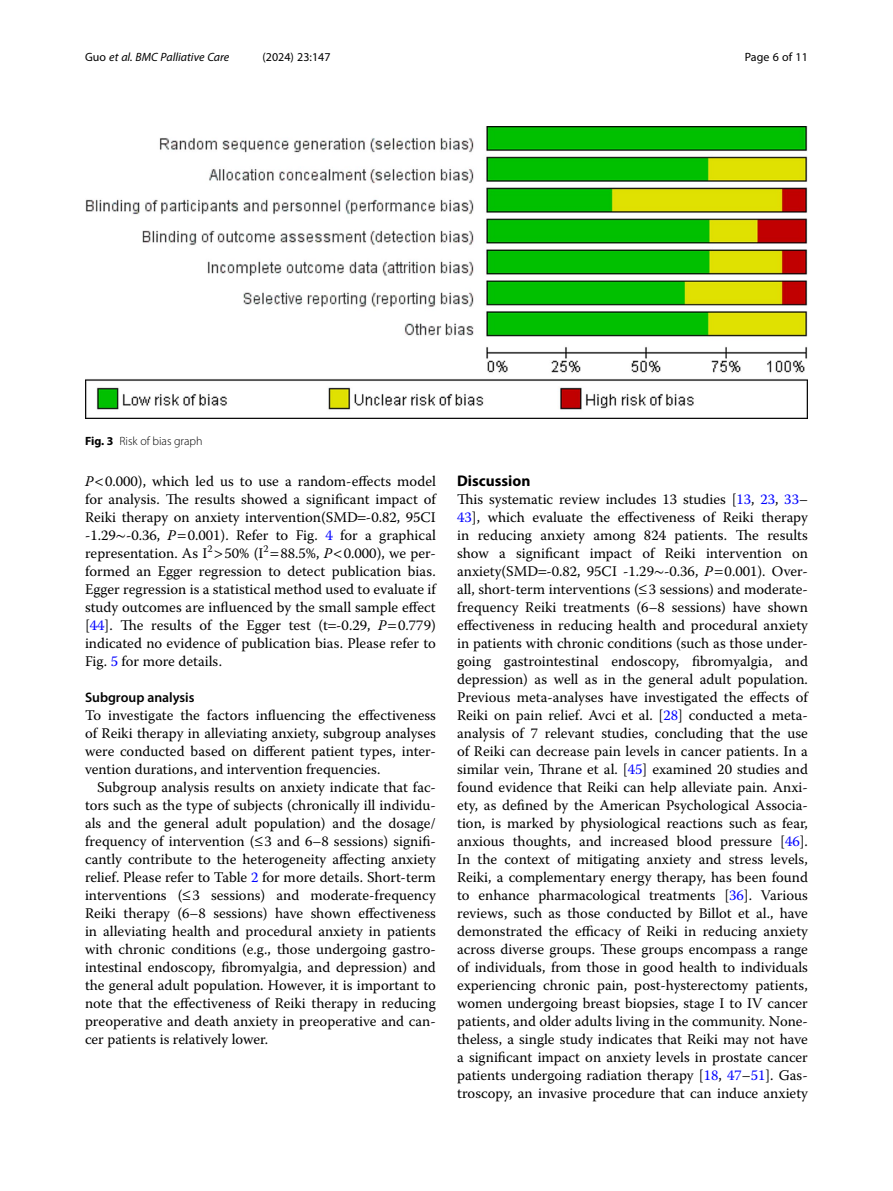
<style>
.page{position:relative;width:893px;height:1191px;background:#fff}
.page>*{position:absolute;margin:0;border:0;box-sizing:border-box;transform-origin:0 0}
.Head_1{font:700 15.45px "Myriad Pro";color:#000}
.Body_Text{font:14.7px/18px "Warnock Pro";color:#000;text-align:justify}
.Body_Text_Indent{font:14.7px/18px "Warnock Pro";color:#000;text-align:justify}
.Head_2{font:600 13.8px "Myriad Pro";color:#000}
.t1{font:italic 12px "Myriad Pro";color:#000}
.t2{font:12px "Myriad Pro";color:#000}
.Figure_Caption{font:300 12px "Myriad Pro";color:#000}
.s1{font-style:normal}
.s2{font-weight:700}
.s3{font-style:italic}
.s4{font-family:"STIX"}
.s5{color:#00f}
</style>
<div class="page">
<img style="left:85px;top:126px;width:723px;height:292px">
<p class="t1" style="left:85px;top:50px;width:146px"><span class="s1">Guo</span> et al. BMC Palliative Care</p>
<p class="t2" style="left:262px;top:50px;width:70px">(2024) 23:147</p>
<p class="t2" style="left:745px;top:50px;width:65px">Page 6 of 11</p>
<p class="Figure_Caption" style="left:85px;top:434px;width:119px"><span class="s2">Fig. 3</span> Risk of bias graph</p>
<p class="Body_Text" style="left:85px;top:472px;width:352px"><span class="s3">P</span> 0.000), which led us to use a random-effects model for analysis. The results showed a significant impact of Reiki therapy on anxiety intervention(SMD -0.82, 95CI -1.29<span class="s4">∼</span>-0.36, <span class="s3">P</span> 0.001). Refer to Fig. <span class="s5">4</span> for a graphical representation. As I<sup>2</sup> 50% (I<sup>2</sup> 88.5%, <span class="s3">P</span> 0.000), we per&shy;formed an Egger regression to detect publication bias.<br>Egger regression is a statistical method used to evaluate if study outcomes are influenced by the small sample effect [<span class="s5">44</span>]. The results of the Egger test (t -0.29, <span class="s3">P</span> 0.779) indicated no evidence of publication bias. Please refer to Fig. <span class="s5">5</span> for more details.</p>
<p class="Head_2" style="left:85px;top:689px;width:111px">Subgroup analysis</p>
<p class="Body_Text" style="left:85px;top:706px;width:352px">To investigate the factors influencing the effectiveness of Reiki therapy in alleviating anxiety, subgroup analyses were conducted based on different patient types, inter&shy;vention durations, and intervention frequencies.</p>
<p class="Body_Text_Indent" style="left:85px;top:778px;width:352px;text-indent:12px">Subgroup analysis results on anxiety indicate that fac&shy;tors such as the type of subjects (chronically ill individu&shy;als and the general adult population) and the dosage/ frequency of intervention (≤3 and 6–8 sessions) signifi&shy;cantly contribute to the heterogeneity affecting anxiety relief. Please refer to Table <span class="s5">2</span> for more details. Short-term interventions (≤3 sessions) and moderate-frequency Reiki therapy (6–8 sessions) have shown effectiveness in alleviating health and procedural anxiety in patients with chronic conditions (e.g., those undergoing gastro&shy;intestinal endoscopy, fibromyalgia, and depression) and the general adult population. However, it is important to note that the effectiveness of Reiki therapy in reducing preoperative and death anxiety in preoperative and can&shy;cer patients is relatively lower.</p>
<p class="Head_1" style="left:457px;top:471px;width:75px">Discussion</p>
<p class="Body_Text" style="left:457px;top:490px;width:352px">This systematic review includes 13 studies [<span class="s5">13</span>, <span class="s5">23</span>, <span class="s5">33</span>– <span class="s5">43</span>], which evaluate the effectiveness of Reiki therapy in reducing anxiety among 824 patients. The results show a significant impact of Reiki intervention on anxiety(SMD -0.82, 95CI -1.29<span class="s4">∼</span>-0.36, <span class="s3">P</span> 0.001). Over&shy;all, short-term interventions (≤3 sessions) and moderate&shy;frequency Reiki treatments (6–8 sessions) have shown effectiveness in reducing health and procedural anxiety in patients with chronic conditions (such as those under&shy;going gastrointestinal endoscopy, fibromyalgia, and depression) as well as in the general adult population.<br>Previous meta-analyses have investigated the effects of Reiki on pain relief. Avci et al. [<span class="s5">28</span>] conducted a meta&shy;analysis of 7 relevant studies, concluding that the use of Reiki can decrease pain levels in cancer patients. In a similar vein, Thrane et al. [<span class="s5">45</span>] examined 20 studies and found evidence that Reiki can help alleviate pain. Anxi&shy;ety, as defined by the American Psychological Associa&shy;tion, is marked by physiological reactions such as fear, anxious thoughts, and increased blood pressure [<span class="s5">46</span>].<br>In the context of mitigating anxiety and stress levels, Reiki, a complementary energy therapy, has been found to enhance pharmacological treatments [<span class="s5">36</span>]. Various reviews, such as those conducted by Billot et al., have demonstrated the efficacy of Reiki in reducing anxiety across diverse groups. These groups encompass a range of individuals, from those in good health to individuals experiencing chronic pain, post-hysterectomy patients, women undergoing breast biopsies, stage I to IV cancer patients, and older adults living in the community. None&shy;theless, a single study indicates that Reiki may not have a significant impact on anxiety levels in prostate cancer patients undergoing radiation therapy [<span class="s5">18</span>, <span class="s5">47</span>–<span class="s5">51</span>]. Gas&shy;troscopy, an invasive procedure that can induce anxiety</p>
</div>
